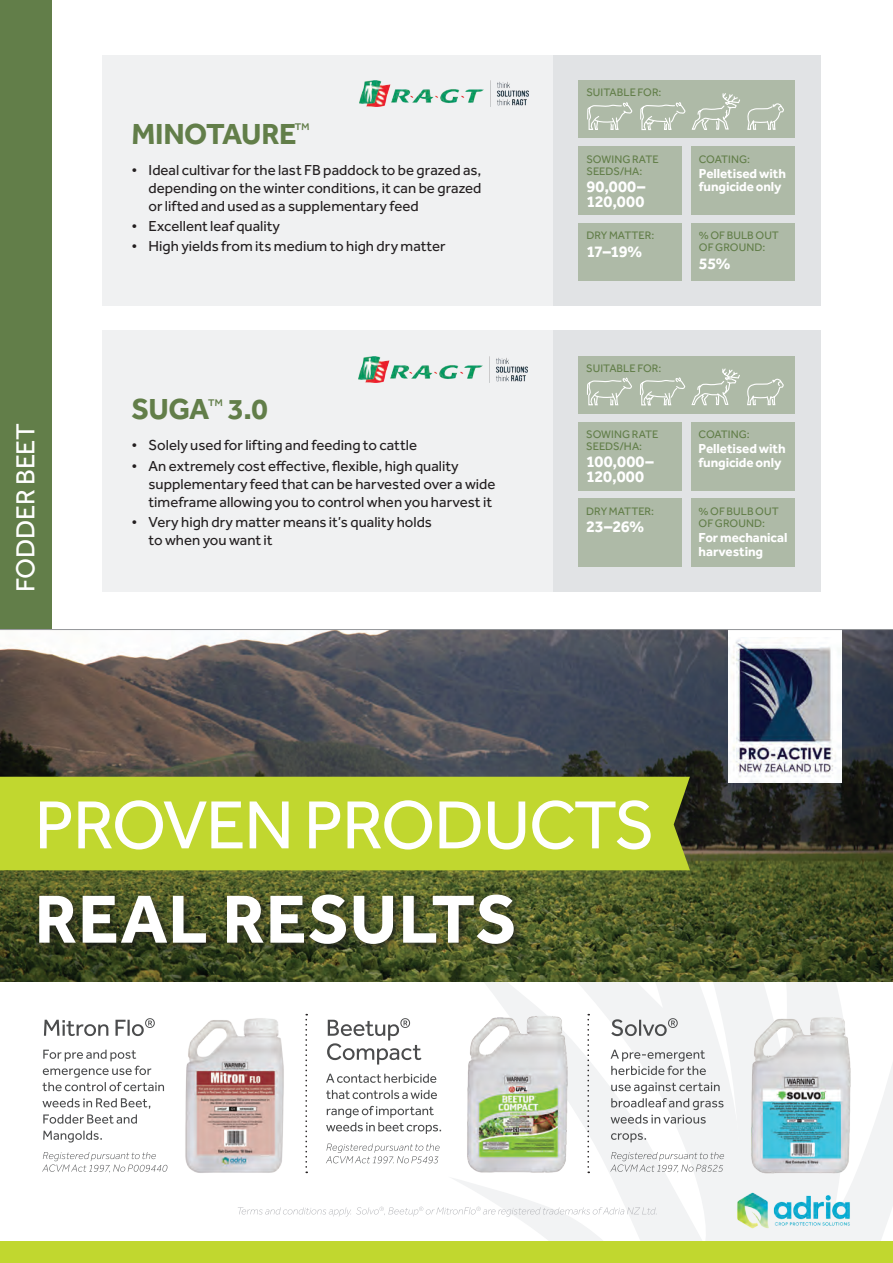
<style>
.page{position:relative;width:893px;height:1263px;background:#fff}
.page>*{position:absolute;margin:0;border:0;box-sizing:border-box;transform-origin:0 0}
.t1{font:700 30px "Effra";letter-spacing:-.015em;color:#627e49}
.t2{font:27px "Effra";letter-spacing:-.01em;color:#fff}
.t3{font:700 16.5px "Effra";letter-spacing:-.005em;color:#fff}
.t4{font:15px/18px "Effra";color:#231f20}
.t5{font:700 13.5px "Effra";letter-spacing:-.005em;color:#fff}
.t6{font:11.25px "Effra";color:#627e49}
</style>
<div class="page">
<div style="left:0;top:0;width:51px;height:629px;background:#627e49"></div>
<div style="left:102px;top:331px;width:719px;height:261px;background:#f0f1f2"></div>
<div style="left:553px;top:331px;width:268px;height:261px;background:#e1e3e5"></div>
<img style="left:358px;top:356px;width:169px;height:27px">
<div style="left:578px;top:356px;width:217px;height:58px;background:#aebaa7"></div>
<div style="left:578px;top:422px;width:104px;height:68px;background:#aebaa7"></div>
<div style="left:691px;top:498px;width:104px;height:68px;background:#aebaa7"></div>
<div style="left:691px;top:422px;width:104px;height:68px;background:#aebaa7"></div>
<div style="left:578px;top:498px;width:104px;height:68px;background:#aebaa7"></div>
<svg style="left:745px;top:981px;width:148px;height:260px;fill:#f2f3f4"></svg>
<svg style="left:322px;top:981px;width:423px;height:260px"></svg>
<img style="left:0;top:630px;width:893px;height:351px">
<div style="left:0;top:777px;width:690px;height:93px;background:#c1d72f"></div>
<div style="left:0;top:1241px;width:893px;height:22px;background:#c1d72f"></div>
<div style="left:728px;top:629px;width:114px;height:154px;background:#fff"></div>
<img style="left:728px;top:639px;width:113px;height:144px">
<img style="left:742px;top:1014px;width:117px;height:174px">
<img style="left:459px;top:1010px;width:115px;height:175px">
<img style="left:185px;top:1018px;width:99px;height:155px">
<svg style="left:40px;top:800px;width:611px;height:49px"></svg>
<div style="left:33px;top:889px;width:492px;height:66px;background:#231f20;opacity:.75"></div>
<svg style="left:39px;top:894px;width:475px;height:50px"></svg>
<svg style="left:305px;top:1014px;width:2px;height:159px"></svg>
<svg style="left:587px;top:1014px;width:2px;height:159px"></svg>
<svg style="left:238px;top:1207px;width:419px;height:9px"></svg>
<svg style="left:610px;top:1152px;width:114px;height:20px"></svg>
<svg style="left:611px;top:1133px;width:35px;height:9px"></svg>
<svg style="left:611px;top:1082px;width:113px;height:42px"></svg>
<svg style="left:611px;top:1050px;width:95px;height:25px"></svg>
<svg style="left:611px;top:1018px;width:67px;height:18px"></svg>
<svg style="left:326px;top:1143px;width:114px;height:20px"></svg>
<svg style="left:326px;top:1106px;width:115px;height:28px"></svg>
<svg style="left:326px;top:1090px;width:111px;height:9px"></svg>
<svg style="left:326px;top:1074px;width:110px;height:9px"></svg>
<svg style="left:327px;top:1018px;width:94px;height:46px"></svg>
<svg style="left:42px;top:1152px;width:125px;height:20px"></svg>
<svg style="left:43px;top:1131px;width:59px;height:11px"></svg>
<svg style="left:42px;top:1098px;width:108px;height:26px"></svg>
<svg style="left:43px;top:1050px;width:121px;height:41px"></svg>
<svg style="left:44px;top:1018px;width:111px;height:18px"></svg>
<img style="left:737px;top:1192px;width:113px;height:37px">
<hr style="left:0;top:629px;width:893px;height:1px;background:#939598">
<div style="left:102px;top:55px;width:719px;height:251px;background:#f0f1f2"></div>
<div style="left:553px;top:55px;width:268px;height:251px;background:#e1e3e5"></div>
<img style="left:359px;top:80px;width:169px;height:27px">
<div style="left:578px;top:81px;width:217px;height:57px;background:#aebaa7"></div>
<div style="left:578px;top:147px;width:104px;height:68px;background:#aebaa7"></div>
<div style="left:691px;top:223px;width:104px;height:57px;background:#aebaa7"></div>
<div style="left:691px;top:147px;width:104px;height:68px;background:#aebaa7"></div>
<div style="left:578px;top:223px;width:104px;height:57px;background:#aebaa7"></div>
<svg style="left:587px;top:368px;width:197px;height:38px"></svg>
<svg style="left:587px;top:93px;width:197px;height:37px"></svg>
<p class="t2" style="left:10px;top:592px;width:171px;rotate:-90deg">FODDER BEET</p>
<p class="t1" style="left:132px;top:116px;width:180px">MINOTAURE<sup>™</sup></p>
<p class="t4" style="left:149px;top:161px;width:334px;text-align:justify;text-indent:-17px">• Ideal cultivar for the last FB paddock to be grazed as, depending on the winter conditions, it can be grazed or lifted and used as a supplementary feed</p>
<p class="t4" style="left:132px;top:217px;width:150px">• Excellent leaf quality</p>
<p class="t4" style="left:132px;top:237px;width:316px">• High yields from its medium to high dry matter</p>
<p class="t1" style="left:132px;top:391px;width:138px">SUGA<sup>™</sup> 3.0</p>
<p class="t4" style="left:132px;top:436px;width:287px">• Solely used for lifting and feeding to cattle</p>
<p class="t4" style="left:149px;top:456px;width:348px;text-indent:-17px">• An extremely cost effective, flexible, high quality supplementary feed that can be harvested over a wide timeframe allowing you to control when you harvest it</p>
<p class="t4" style="left:149px;top:512px;width:285px;text-indent:-17px">• Very high dry matter means it’s quality holds to when you want it</p>
<p class="t6" style="left:586px;top:86px;width:77px">SUITABLE FOR:</p>
<p class="t6" style="left:586px;top:153px;width:74px">SOWING RATE</p>
<p class="t6" style="left:586px;top:165px;width:57px">SEEDS/HA:</p>
<p class="t3" style="left:586px;top:176px;width:60px">90,000–</p>
<p class="t3" style="left:586px;top:191px;width:59px">120,000</p>
<p class="t6" style="left:586px;top:229px;width:69px">DRY MATTER:</p>
<p class="t3" style="left:586px;top:241px;width:57px">17–19%</p>
<p class="t6" style="left:586px;top:361px;width:77px">SUITABLE FOR:</p>
<p class="t6" style="left:586px;top:428px;width:74px">SOWING RATE</p>
<p class="t6" style="left:586px;top:440px;width:57px">SEEDS/HA:</p>
<p class="t3" style="left:586px;top:452px;width:69px">100,000–</p>
<p class="t3" style="left:586px;top:467px;width:59px">120,000</p>
<p class="t6" style="left:586px;top:504px;width:69px">DRY MATTER:</p>
<p class="t3" style="left:586px;top:517px;width:60px">23–26%</p>
<p class="t6" style="left:699px;top:153px;width:53px">COATING:</p>
<p class="t5" style="left:699px;top:165px;width:89px">Pelletised with</p>
<p class="t5" style="left:699px;top:179px;width:84px">fungicide only</p>
<p class="t6" style="left:699px;top:229px;width:82px">% OF BULB OUT</p>
<p class="t6" style="left:699px;top:241px;width:68px">OF GROUND:</p>
<p class="t3" style="left:699px;top:253px;width:34px">55%</p>
<p class="t6" style="left:699px;top:428px;width:53px">COATING:</p>
<p class="t5" style="left:699px;top:440px;width:89px">Pelletised with</p>
<p class="t5" style="left:699px;top:454px;width:84px">fungicide only</p>
<p class="t6" style="left:699px;top:504px;width:82px">% OF BULB OUT</p>
<p class="t6" style="left:699px;top:516px;width:68px">OF GROUND:</p>
<p class="t5" style="left:699px;top:529px;width:90px">For mechanical</p>
<p class="t5" style="left:699px;top:543px;width:66px">harvesting</p>
</div>
